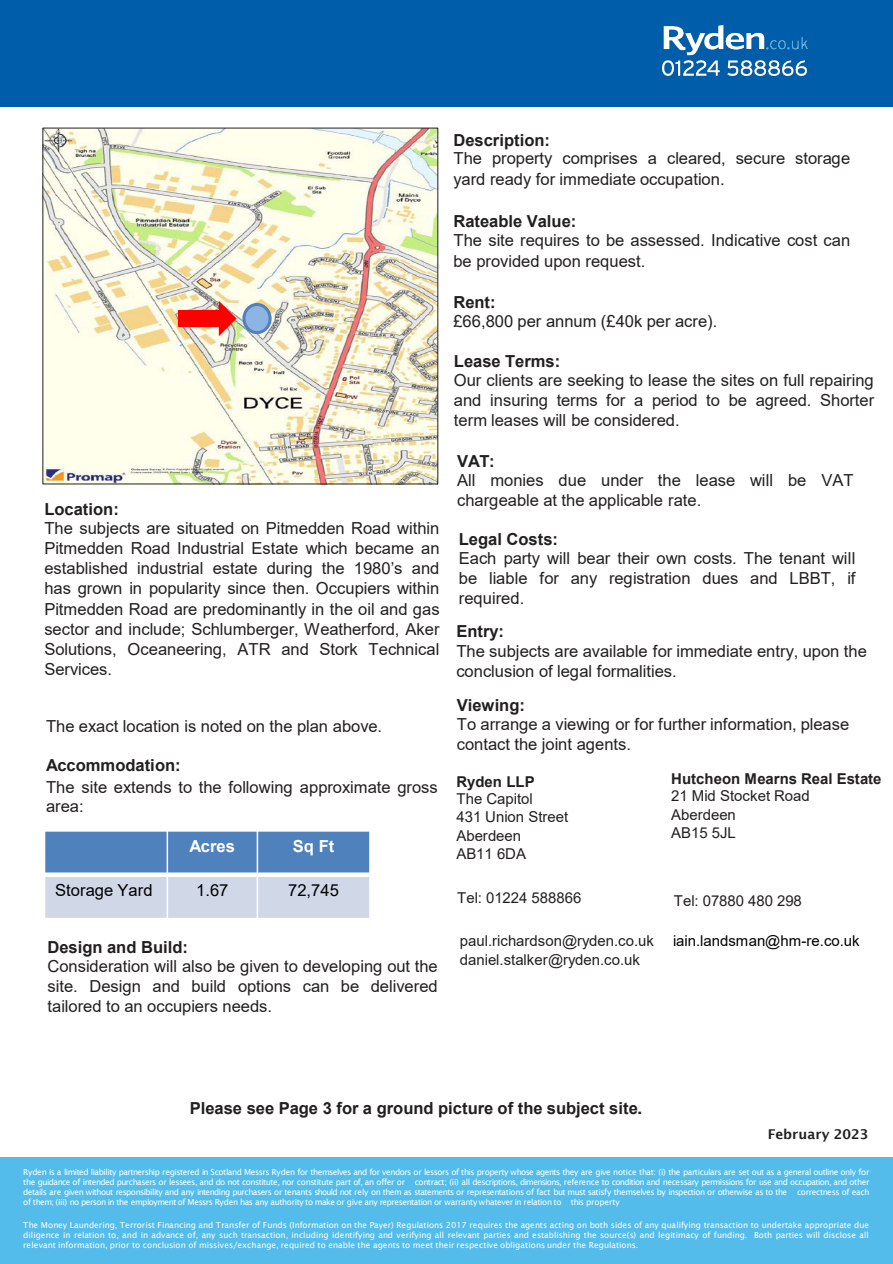
<style>
.page{position:relative;width:893px;height:1264px;background:#fff}
.page>*{position:absolute;margin:0;border:0;box-sizing:border-box;transform-origin:0 0}
.t1{font:16.5px/20.2px "Arial";color:#231f20}
.t2{font:700 16.5px "Arial";color:#231f20}
.t3{font:16.5px "Arial";color:#000}
.t4{font:700 16.5px "Arial";color:#fff}
.t5{font:15px "Arial";color:#231f20}
.t6{font:700 15px "Arial";color:#231f20}
.t7{font:15px "Arial";color:#000}
.t8{font:600 13.5px "Lucida Sans";color:#231f20}
.t9{font:8.25px/9.9px "Lucida Sans";letter-spacing:-.01em;color:#fff;text-align:justify}
.s1{font-family:"Lucida Sans";font-weight:600}
</style>
<div class="page">
<div style="left:0;top:1156px;width:892px;height:107px;background:#54bceb"></div>
<div style="left:0;top:0;width:892px;height:106px;background:#005daa"></div>
<img style="left:662px;top:25px;width:145px;height:51px">
<img style="left:44px;top:130px;width:392px;height:352px">
<svg style="left:176px;top:297px;width:63px;height:43px;background:#ef8e7d"></svg>
<div style="left:244px;top:304px;width:26px;height:28px;background:#8eb4e3;border-radius:50%"></div>
<div style="left:242px;top:303px;width:29px;height:31px;border:3px solid #4f81bd;border-radius:50%"></div>
<div style="left:44px;top:830px;width:123px;height:44px;background:#4f81bd"></div>
<div style="left:167px;top:830px;width:90px;height:44px;background:#4f81bd"></div>
<div style="left:257px;top:830px;width:113px;height:44px;background:#4f81bd"></div>
<div style="left:44px;top:874px;width:123px;height:44px;background:#d0d8e8"></div>
<div style="left:167px;top:874px;width:90px;height:44px;background:#d0d8e8"></div>
<div style="left:257px;top:874px;width:113px;height:44px;background:#d0d8e8"></div>
<hr style="left:166px;top:830px;width:2px;height:89px;background:#fff">
<hr style="left:256px;top:830px;width:2px;height:89px;background:#fff">
<svg style="left:45px;top:872px;width:324px;height:4px"></svg>
<hr style="left:44px;top:830px;width:1px;height:89px;background:#fff">
<hr style="left:369px;top:830px;width:1px;height:89px;background:#fff">
<hr style="left:44px;top:830px;width:326px;height:1px;background:#fff">
<hr style="left:44px;top:917px;width:326px;height:2px;background:#fff">
<p class="t2" style="left:44px;top:497px;width:76px">Location:</p>
<p class="t1" style="left:44px;top:517px;width:397px;text-align:justify">The subjects are situated on Pitmedden Road within Pitmedden Road Industrial Estate which became an established industrial estate during the 1980’s and has grown in popularity since then. Occupiers within Pitmedden Road are predominantly in the oil and gas sector and include; Schlumberger, Weatherford, Aker Solutions, Oceaneering, ATR and Stork Technical Services.</p>
<p class="t1" style="left:46px;top:716px;width:338px">The exact location is noted on the plan above.</p>
<p class="t2" style="left:46px;top:753px;width:136px">Accommodation:</p>
<p class="t1" style="left:46px;top:776px;width:393px;line-height:19.8px">The site extends to the following approximate gross area:</p>
<p class="t4" style="left:189px;top:834px;width:47px">Acres</p>
<p class="t4" style="left:293px;top:834px;width:43px">Sq Ft</p>
<p class="t3" style="left:55px;top:878px;width:99px">Storage Yard</p>
<p class="t3" style="left:196px;top:878px;width:34px">1.67</p>
<p class="t3" style="left:288px;top:878px;width:52px">72,745</p>
<p class="t2" style="left:47px;top:934px;width:142px">Design and Build:</p>
<p class="t1" style="left:47px;top:956px;width:392px;line-height:19.8px;text-align:justify">Consideration will also be given to developing out the site. Design and build options can be delivered tailored to an occupiers needs.</p>
<p class="t2" style="left:453px;top:128px;width:98px">Description:</p>
<p class="t1" style="left:453px;top:148px;width:398px">The property comprises a cleared, secure storage yard ready for immediate occupation.</p>
<p class="t2" style="left:453px;top:210px;width:124px">Rateable Value:</p>
<p class="t1" style="left:453px;top:230px;width:398px">The site requires to be assessed. Indicative cost can be provided upon request.</p>
<p class="t2" style="left:453px;top:290px;width:44px">Rent:</p>
<p class="t1" style="left:453px;top:310px;width:265px">£66,800 per annum (£40k per acre).</p>
<p class="t2" style="left:454px;top:349px;width:108px">Lease Terms:</p>
<p class="t1" style="left:454px;top:370px;width:422px;line-height:19.8px;text-align:justify">Our clients are seeking to lease the sites on full repairing and insuring terms for a period to be agreed. Shorter term leases will be considered.</p>
<p class="t2" style="left:457px;top:449px;width:39px">VAT:</p>
<p class="t1" style="left:457px;top:469px;width:398px">All monies due under the lease will be VAT chargeable at the applicable rate.</p>
<p class="t2" style="left:459px;top:527px;width:101px">Legal Costs:</p>
<p class="t1" style="left:459px;top:547px;width:398px;text-align:justify">Each party will bear their own costs. The tenant will be liable for any registration dues and LBBT, if required.</p>
<p class="t2" style="left:456px;top:619px;width:49px">Entry:</p>
<p class="t1" style="left:456px;top:641px;width:412px;line-height:19.8px">The subjects are available for immediate entry, upon the conclusion of legal formalities.</p>
<p class="t2" style="left:456px;top:693px;width:70px">Viewing:</p>
<p class="t1" style="left:456px;top:714px;width:394px;line-height:19.8px">To arrange a viewing or for further information, please contact the joint agents.</p>
<p class="t6" style="left:456px;top:770px;width:80px">Ryden LLP</p>
<p class="t5" style="left:456px;top:788px;width:78px">The Capitol</p>
<p class="t5" style="left:456px;top:806px;width:113px">431 Union Street</p>
<p class="t5" style="left:456px;top:824px;width:66px">Aberdeen</p>
<p class="t5" style="left:456px;top:843px;width:71px">AB11 6DA</p>
<p class="t5" style="left:457px;top:886px;width:126px">Tel: 01224 588866</p>
<p class="t5" style="left:460px;top:929px;width:195px">paul.richardson@ryden.co.uk</p>
<p class="t5" style="left:460px;top:949px;width:181px">daniel.stalker@ryden.co.uk</p>
<p class="t6" style="left:671px;top:767px;width:212px">Hutcheon Mearns Real Estate</p>
<p class="t5" style="left:671px;top:785px;width:140px">21 Mid Stocket Road</p>
<p class="t5" style="left:671px;top:803px;width:66px">Aberdeen</p>
<p class="t5" style="left:671px;top:822px;width:66px">AB15 5JL</p>
<p class="t5" style="left:673px;top:890px;width:130px">Tel: 07880 480 298</p>
<p class="t7" style="left:673px;top:930px;width:188px">iain.landsman@hm-re.co.uk</p>
<p class="t2" style="left:190px;top:1096px;width:453px">Please see Page 3 for a ground picture of the subject site<span class="s1">.</span></p>
<p class="t8" style="left:767px;top:1126px;width:102px">February 2023</p>
<p class="t9" style="left:23px;top:1167px;width:847px">Ryden is a limited liability partnership registered in Scotland Messrs Ryden for themselves and for vendors or lessors of this property whose agents they are give notice that: (i) the particulars are set out as a general outline only for the guidance of intended purchasers or lessees, and do not constitute, nor constitute part of, an offer or contract; (ii) all descriptions, dimensions, reference to condition and necessary permissions for use and occupation, and other details are given without responsibility and any intending purchasers or tenants should not rely on them as statements or representations of fact but must satisfy themselves by inspection or otherwise as to the correctness of each of them; (iii) no person in the employment of Messrs Ryden has any authority to make or give any representation or warranty whatever in relation to this property</p>
<p class="t9" style="left:23px;top:1219px;width:847px">The Money Laundering, Terrorist Financing and Transfer of Funds (Information on the Payer) Regulations 2017 requires the agents acting on both sides of any qualifying transaction to undertake appropriate due diligence in relation to, and in advance of, any such transaction, including identifying and verifying all relevant parties and establishing the source(s) and legitimacy of funding. Both parties will disclose all relevant information, prior to conclusion of missives/exchange, required to enable the agents to meet their respective obligations under the Regulations.</p>
</div>
